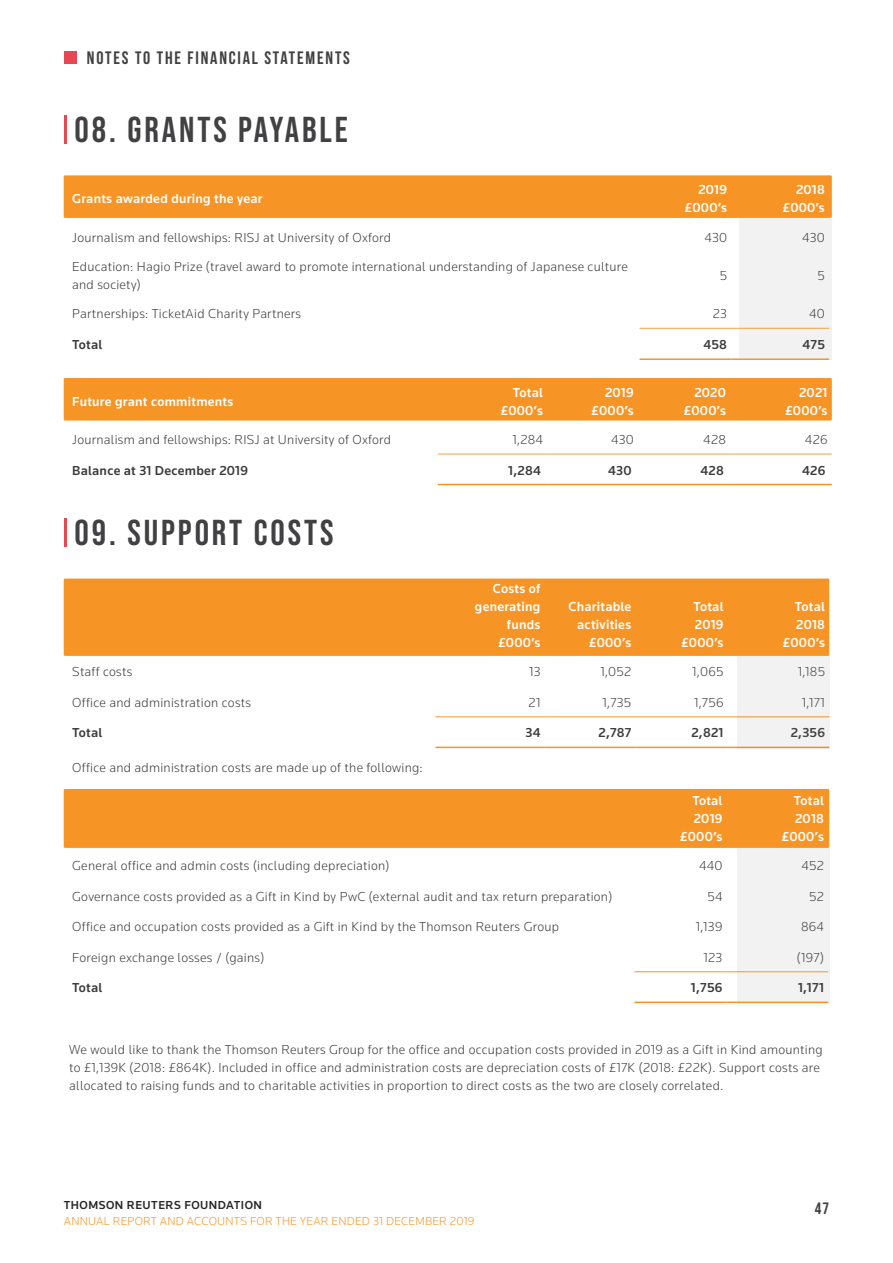
<style>
.page{position:relative;width:893px;height:1263px;background:#fff}
.page>*{position:absolute;margin:0;border:0;box-sizing:border-box;transform-origin:0 0}
.t1{font:36px "Bebas Neue";letter-spacing:.08em;color:#414042}
.t2{font:700 18px "Bebas Neue";letter-spacing:.1em;color:#414042}
.t3{font:16.5px "Bebas Neue";color:#414042}
.t4{font:300 13.5px/18px "Knowledge";letter-spacing:.02em;color:#3c3c3d}
.t5{font:500 13.5px/18px "Knowledge";letter-spacing:.02em;color:#fff;text-align:right}
.t6{font:500 13.5px "Knowledge";letter-spacing:.02em;color:#3c3c3d}
.t7{font:300 12px "Knowledge";letter-spacing:.02em;color:#f79426}
.t8{font:500 12px "Knowledge";letter-spacing:.04em;color:#292829}
</style>
<div class="page">
<div style="left:739px;top:218px;width:93px;height:142px;background:#f2f2f3"></div>
<div style="left:64px;top:378px;width:768px;height:43px;background:#f79426"></div>
<div style="left:64px;top:175px;width:768px;height:43px;background:#f79426"></div>
<hr style="left:639px;top:328px;width:92px;height:1px;background:#f99d3b">
<hr style="left:731px;top:328px;width:98px;height:1px;background:#f99d3b">
<hr style="left:639px;top:358px;width:92px;height:2px;background:#f79426">
<hr style="left:731px;top:358px;width:98px;height:2px;background:#f79426">
<div style="left:64px;top:578px;width:765px;height:78px;background:#f79426"></div>
<hr style="left:435px;top:716px;width:110px;height:1px;background:#f79426">
<hr style="left:545px;top:716px;width:90px;height:1px;background:#f79426">
<hr style="left:635px;top:716px;width:93px;height:1px;background:#f79426">
<hr style="left:728px;top:716px;width:101px;height:1px;background:#f79426">
<hr style="left:435px;top:747px;width:110px;height:1px;background:#f79426">
<hr style="left:545px;top:747px;width:90px;height:1px;background:#f79426">
<hr style="left:635px;top:747px;width:93px;height:1px;background:#f79426">
<hr style="left:728px;top:747px;width:101px;height:1px;background:#f79426">
<div style="left:737px;top:848px;width:92px;height:156px;background:#f2f2f3"></div>
<div style="left:737px;top:656px;width:92px;height:92px;background:#f2f2f3"></div>
<div style="left:64px;top:789px;width:765px;height:59px;background:#f79426"></div>
<hr style="left:438px;top:484px;width:109px;height:1px;background:#f79426">
<hr style="left:547px;top:484px;width:91px;height:1px;background:#f79426">
<hr style="left:638px;top:484px;width:92px;height:1px;background:#f79426">
<hr style="left:730px;top:484px;width:102px;height:1px;background:#f79426">
<hr style="left:438px;top:454px;width:109px;height:1px;background:#f99d3b">
<hr style="left:547px;top:454px;width:91px;height:1px;background:#f99d3b">
<hr style="left:638px;top:454px;width:92px;height:1px;background:#f99d3b">
<hr style="left:730px;top:454px;width:102px;height:1px;background:#f99d3b">
<hr style="left:64px;top:115px;width:2px;height:29px;background:#e64750">
<hr style="left:64px;top:518px;width:2px;height:29px;background:#e64750">
<hr style="left:634px;top:971px;width:93px;height:1px;background:#f79426">
<hr style="left:727px;top:971px;width:101px;height:1px;background:#f79426">
<hr style="left:634px;top:1001px;width:93px;height:2px;background:#f79426">
<hr style="left:727px;top:1001px;width:101px;height:2px;background:#f79426">
<div style="left:64px;top:51px;width:13px;height:12px;background:#e64750"></div>
<h2 class="t2" style="left:87px;top:48px;width:265px">NOTES TO THE FINANCIAL STATEMENTS</h2>
<h1 class="t1" style="left:75px;top:109px;width:275px">08. GRANTS PAYABLE</h1>
<p class="t5" style="left:72px;top:190px;width:192px">Grants awarded during the year</p>
<p class="t5" style="left:685px;top:181px;width:44px">2019 £000’s</p>
<p class="t5" style="left:783px;top:181px;width:44px">2018 £000’s</p>
<p class="t4" style="left:72px;top:228px;width:320px">Journalism and fellowships: RISJ at University of Oxford</p>
<p class="t4" style="left:704px;top:228px;width:24px">430</p>
<p class="t4" style="left:802px;top:228px;width:24px">430</p>
<p class="t4" style="left:72px;top:257px;width:557px">Education: Hagio Prize (travel award to promote international understanding of Japanese culture and society)</p>
<p class="t4" style="left:720px;top:266px;width:9px">5</p>
<p class="t4" style="left:817px;top:266px;width:9px">5</p>
<p class="t4" style="left:72px;top:304px;width:230px">Partnerships: TicketAid Charity Partners</p>
<p class="t4" style="left:713px;top:304px;width:16px">23</p>
<p class="t4" style="left:809px;top:304px;width:17px">40</p>
<p class="t6" style="left:72px;top:336px;width:32px">Total</p>
<p class="t6" style="left:703px;top:336px;width:25px">458</p>
<p class="t6" style="left:803px;top:336px;width:24px">475</p>
<p class="t5" style="left:72px;top:392px;width:163px">Future grant commitments</p>
<p class="t5" style="left:501px;top:383px;width:44px">Total £000’s</p>
<p class="t5" style="left:592px;top:383px;width:44px">2019 £000’s</p>
<p class="t5" style="left:684px;top:383px;width:44px">2020 £000’s</p>
<p class="t5" style="left:785px;top:383px;width:44px">2021 £000’s</p>
<p class="t4" style="left:72px;top:430px;width:320px">Journalism and fellowships: RISJ at University of Oxford</p>
<p class="t4" style="left:512px;top:430px;width:32px">1,284</p>
<p class="t4" style="left:611px;top:430px;width:24px">430</p>
<p class="t4" style="left:703px;top:430px;width:24px">428</p>
<p class="t4" style="left:805px;top:430px;width:24px">426</p>
<p class="t6" style="left:72px;top:462px;width:177px">Balance at 31 December 2019</p>
<p class="t6" style="left:508px;top:462px;width:34px">1,284</p>
<p class="t6" style="left:608px;top:462px;width:25px">430</p>
<p class="t6" style="left:700px;top:462px;width:25px">428</p>
<p class="t6" style="left:802px;top:462px;width:25px">426</p>
<h1 class="t1" style="left:75px;top:512px;width:260px">09. SUPPORT COSTS</h1>
<p class="t5" style="left:475px;top:580px;width:67px">Costs of generating funds £000’s</p>
<p class="t5" style="left:568px;top:597px;width:64px">Charitable activities £000’s</p>
<p class="t5" style="left:681px;top:597px;width:44px">Total<br>2019 £000’s</p>
<p class="t5" style="left:783px;top:597px;width:44px">Total<br>2018 £000’s</p>
<p class="t4" style="left:72px;top:662px;width:62px">Staff costs</p>
<p class="t4" style="left:529px;top:662px;width:13px">13</p>
<p class="t4" style="left:600px;top:662px;width:32px">1,052</p>
<p class="t4" style="left:692px;top:662px;width:33px">1,065</p>
<p class="t4" style="left:798px;top:662px;width:29px">1,185</p>
<p class="t4" style="left:72px;top:693px;width:180px">Office and administration costs</p>
<p class="t4" style="left:529px;top:693px;width:13px">21</p>
<p class="t4" style="left:603px;top:693px;width:30px">1,735</p>
<p class="t4" style="left:694px;top:693px;width:31px">1,756</p>
<p class="t4" style="left:802px;top:693px;width:25px">1,171</p>
<p class="t6" style="left:72px;top:724px;width:32px">Total</p>
<p class="t6" style="left:525px;top:724px;width:16px">34</p>
<p class="t6" style="left:598px;top:724px;width:34px">2,787</p>
<p class="t6" style="left:691px;top:724px;width:34px">2,821</p>
<p class="t6" style="left:791px;top:724px;width:36px">2,356</p>
<p class="t4" style="left:72px;top:759px;width:352px">Office and administration costs are made up of the following:</p>
<p class="t5" style="left:680px;top:791px;width:44px">Total<br>2019 £000’s</p>
<p class="t5" style="left:782px;top:791px;width:44px">Total<br>2018 £000’s</p>
<p class="t4" style="left:72px;top:856px;width:319px">General office and admin costs (including depreciation)</p>
<p class="t4" style="left:699px;top:856px;width:25px">440</p>
<p class="t4" style="left:802px;top:856px;width:24px">452</p>
<p class="t4" style="left:72px;top:887px;width:541px">Governance costs provided as a Gift in Kind by PwC (external audit and tax return preparation)</p>
<p class="t4" style="left:707px;top:887px;width:16px">54</p>
<p class="t4" style="left:809px;top:887px;width:16px">52</p>
<p class="t4" style="left:72px;top:917px;width:488px">Office and occupation costs provided as a Gift in Kind by the Thomson Reuters Group</p>
<p class="t4" style="left:696px;top:917px;width:28px">1,139</p>
<p class="t4" style="left:801px;top:917px;width:24px">864</p>
<p class="t4" style="left:72px;top:948px;width:193px">Foreign exchange losses / (gains)</p>
<p class="t4" style="left:704px;top:948px;width:20px">123</p>
<p class="t4" style="left:797px;top:948px;width:29px">(197)</p>
<p class="t6" style="left:72px;top:979px;width:32px">Total</p>
<p class="t6" style="left:691px;top:979px;width:33px">1,756</p>
<p class="t6" style="left:798px;top:979px;width:27px">1,171</p>
<p class="t4" style="left:69px;top:1040px;width:755px">We would like to thank the Thomson Reuters Group for the office and occupation costs provided in 2019 as a Gift in Kind amounting to £1,139K (2018: £864K). Included in office and administration costs are depreciation costs of £17K (2018: £22K). Support costs are allocated to raising funds and to charitable activities in proportion to direct costs as the two are closely correlated.</p>
<p class="t8" style="left:64px;top:1197px;width:200px">THOMSON REUTERS FOUNDATION</p>
<p class="t7" style="left:64px;top:1213px;width:412px">ANNUAL REPORT AND ACCOUNTS FOR THE YEAR ENDED 31 DECEMBER 2019</p>
<p class="t3" style="left:815px;top:1198px;width:16px">47</p>
</div>
